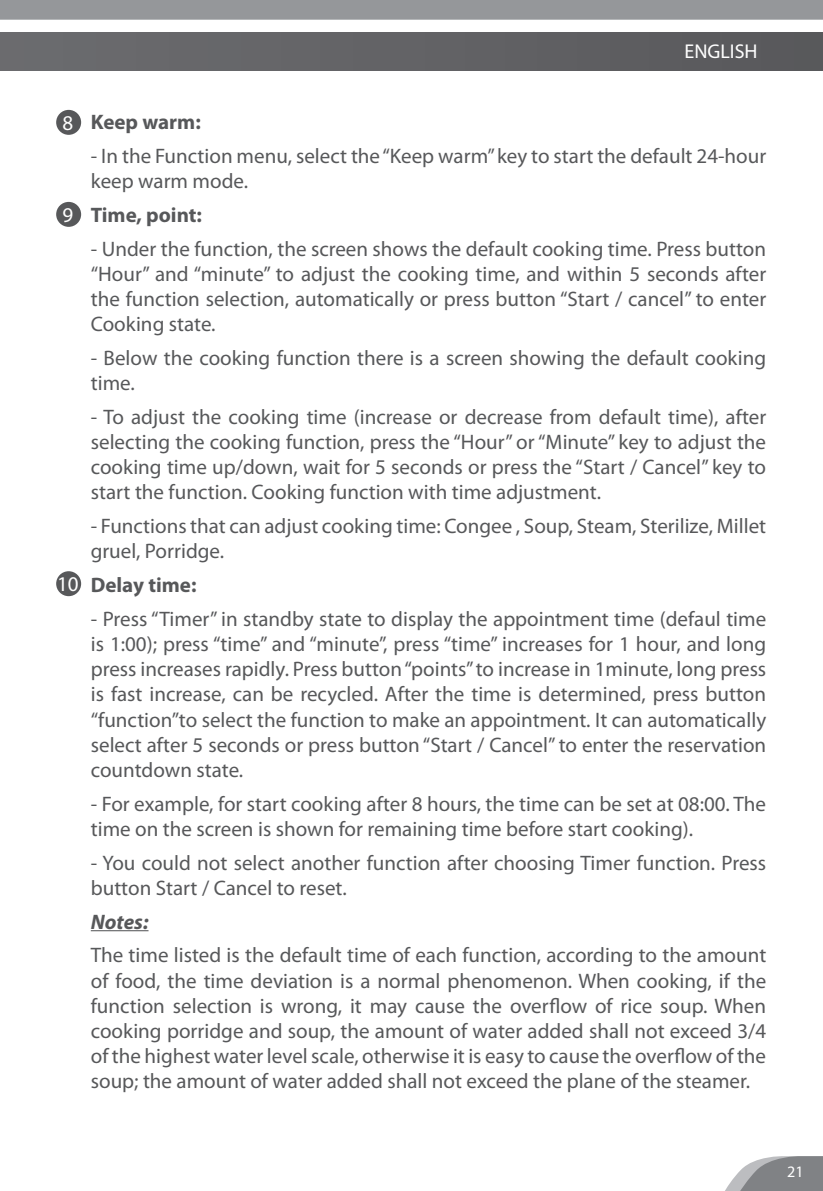
<style>
.page{position:relative;width:823px;height:1191px;background:#fff}
.page>*{position:absolute;margin:0;border:0;box-sizing:border-box;transform-origin:0 0}
.t1{font:21px/25.2px "Myriad Pro";color:#57585a}
.t2{font:700 21px "Myriad Pro";color:#57585a}
.t3{font:italic 700 21px "Myriad Pro";color:#57585a}
.t4{font:21px "Myriad Pro";color:#fff}
.t5{font:20px "Myriad Pro";color:#fff}
.t6{font:16px "Myriad Pro";color:#fff}
</style>
<div class="page">
<svg style="left:0;top:0;width:822px;height:33px;fill:#95979a"></svg>
<div style="left:0;top:33px;width:822px;height:37px;background:#636366"></div>
<svg style="left:725px;top:1156px;width:97px;height:35px"></svg>
<div style="left:56px;top:110px;width:25px;height:25px;background:#57585a;border-radius:50%"></div>
<div style="left:56px;top:202px;width:25px;height:25px;background:#57585a;border-radius:50%"></div>
<div style="left:56px;top:571px;width:25px;height:25px;background:#57585a;border-radius:50%"></div>
<hr style="left:91px;top:930px;width:57px;height:1px;background:#57585a">
<p class="t5" style="left:684px;top:39px;width:75px">ENGLISH</p>
<p class="t4" style="left:63px;top:110px;width:12px">8</p>
<p class="t4" style="left:63px;top:202px;width:12px">9</p>
<p class="t4" style="left:57px;top:571px;width:23px">10</p>
<p class="t2" style="left:91px;top:108px;width:111px">Keep warm:</p>
<p class="t1" style="left:91px;top:143px;width:676px">- In the Function menu, select the “Keep warm” key to start the default 24-hour keep warm mode.</p>
<p class="t2" style="left:91px;top:201px;width:113px">Time, point:</p>
<p class="t1" style="left:91px;top:235px;width:676px;text-align:justify">- Under the function, the screen shows the default cooking time. Press button “Hour” and “minute” to adjust the cooking time, and within 5 seconds after the function selection, automatically or press button “Start / cancel” to enter Cooking state.</p>
<p class="t1" style="left:91px;top:345px;width:676px">- Below the cooking function there is a screen showing the default cooking time.</p>
<p class="t1" style="left:91px;top:404px;width:676px;text-align:justify">- To adjust the cooking time (increase or decrease from default time), after selecting the cooking function, press the “Hour” or “Minute” key to adjust the cooking time up/down, wait for 5 seconds or press the “Start / Cancel” key to start the function. Cooking function with time adjustment.</p>
<p class="t1" style="left:91px;top:513px;width:676px">- Functions that can adjust cooking time: Congee , Soup, Steam, Sterilize, Millet gruel, Porridge.</p>
<p class="t2" style="left:91px;top:571px;width:107px">Delay time:</p>
<p class="t1" style="left:91px;top:606px;width:676px;text-align:justify">- Press “Timer” in standby state to display the appointment time (defaul time is 1:00); press “time” and “minute”, press “time” increases for 1 hour, and long press increases rapidly. Press button “points” to increase in 1minute, long press is fast increase, can be recycled. After the time is determined, press button “function”to select the function to make an appointment. It can automatically select after 5 seconds or press button “Start / Cancel” to enter the reservation countdown state.</p>
<p class="t1" style="left:91px;top:791px;width:676px">- For example, for start cooking after 8 hours, the time can be set at 08:00. The time on the screen is shown for remaining time before start cooking).</p>
<p class="t1" style="left:91px;top:849px;width:676px">- You could not select another function after choosing Timer function. Press button Start / Cancel to reset.</p>
<p class="t3" style="left:91px;top:908px;width:59px">Notes:</p>
<p class="t1" style="left:91px;top:942px;width:676px;text-align:justify">The time listed is the default time of each function, according to the amount of food, the time deviation is a normal phenomenon. When cooking, if the function selection is wrong, it may cause the overflow of rice soup. When cooking porridge and soup, the amount of water added shall not exceed 3/4 of the highest water level scale, otherwise it is easy to cause the overflow of the soup; the amount of water added shall not exceed the plane of the steamer.</p>
<p class="t6" style="left:786px;top:1162px;width:18px">21</p>
</div>
